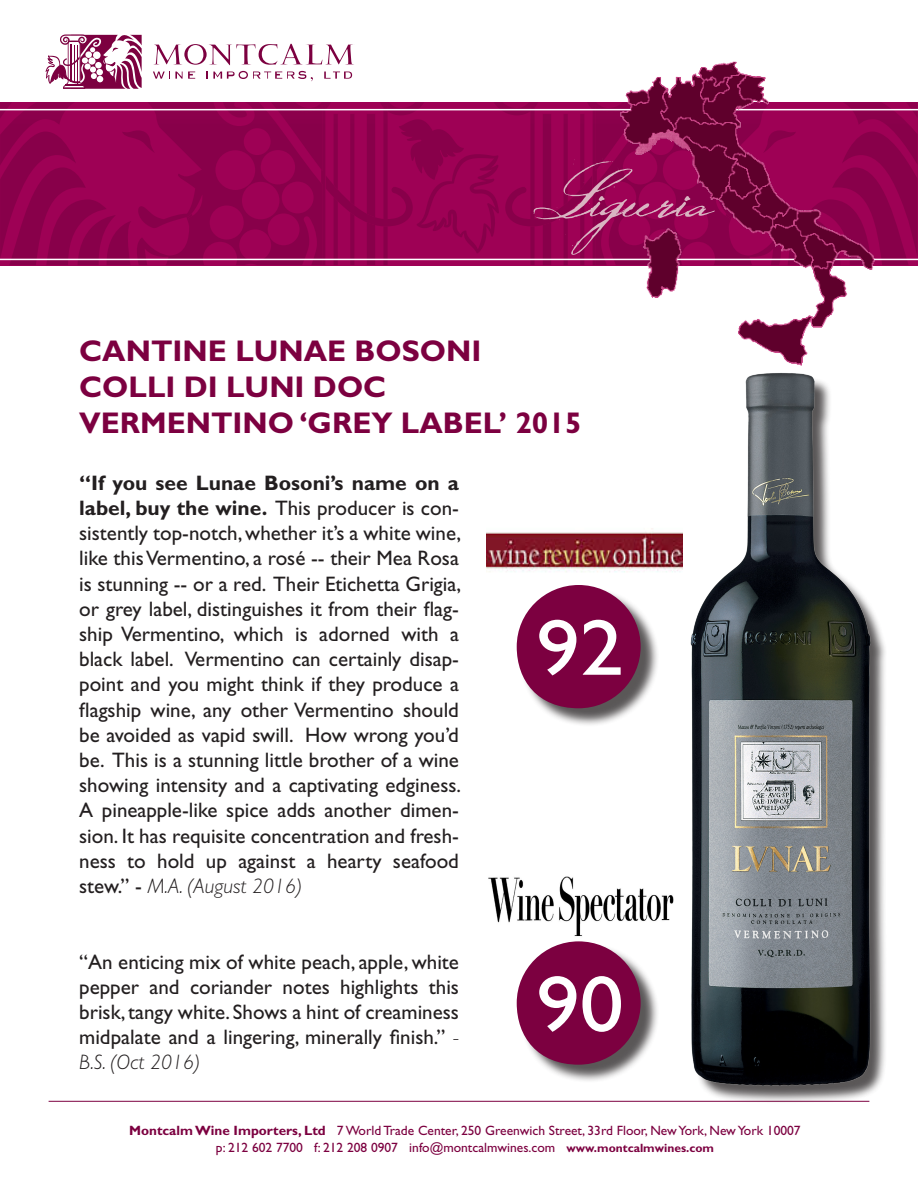
<style>
.page{position:relative;width:918px;height:1188px;background:#fff}
.page>*{position:absolute;margin:0;border:0;box-sizing:border-box;transform-origin:0 0}
.t1{font:79.65px "Gill Sans";color:#fff;scale:1.1 1}
.t2{font:67.5px "Californya C";color:#d9b5c2}
.t3{font:700 30px "Gill Sans";color:#7c0040}
.t4{font:21px/25.2px "Gill Sans";color:#231f20;text-align:justify}
.t5{font:13.5px "Gill Sans";color:#7c0040}
.s1{font-family:"Californya B"}
.s2{font-weight:700}
.s3{font-weight:300;font-style:italic}
.s4{font-weight:700;font-size:12px}
</style>
<div class="page">
<svg style="left:153px;top:72px;width:42px;height:7px"></svg>
<svg style="left:206px;top:71px;width:107px;height:10px"></svg>
<svg style="left:324px;top:72px;width:28px;height:7px"></svg>
<svg style="left:153px;top:44px;width:201px;height:21px"></svg>
<svg style="left:46px;top:34px;width:96px;height:55px"></svg>
<svg style="left:887px;top:102px;width:30px;height:163px"></svg>
<svg style="left:0;top:102px;width:116px;height:163px"></svg>
<svg style="left:122px;top:102px;width:495px;height:163px"></svg>
<hr style="left:0;top:109px;width:918px;height:1px;background:#fff">
<hr style="left:0;top:259px;width:918px;height:1px;background:#fff">
<img style="left:617px;top:61px;width:270px;height:290px">
<hr style="left:49px;top:1101px;width:820px;height:1px;background:#7c0040">
<div style="left:519px;top:587px;width:140px;height:140px;background:#231f20;opacity:.75"></div>
<div style="left:517px;top:585px;width:124px;height:123px;background:#7c0040;border-radius:50%"></div>
<img style="left:486px;top:528px;width:182px;height:44px">
<img style="left:668px;top:351px;width:217px;height:751px">
<div style="left:519px;top:944px;width:140px;height:139px;background:#231f20;opacity:.75"></div>
<div style="left:517px;top:941px;width:124px;height:124px;background:#7c0040;border-radius:50%"></div>
<img style="left:488px;top:868px;width:190px;height:70px">
<h2 class="t2" style="left:535px;top:156px;width:179px">Li<span class="s1">g</span>uria</h2>
<p class="t3" style="left:79px;top:333px;width:404px">CANTINE LUNAE BOSONI</p>
<p class="t3" style="left:79px;top:369px;width:309px">COLLI DI LUNI DOC</p>
<p class="t3" style="left:79px;top:405px;width:504px">VERMENTINO ‘GREY LABEL’ 2015</p>
<p class="t4" style="left:79px;top:470px;width:383px"><span class="s2">“If you see Lunae Bosoni’s name on a label, buy the wine.</span> This producer is con&shy;sistently top-notch, whether it’s a white wine, like this Vermentino, a rosé -- their Mea Rosa is stunning -- or a red. Their Etichetta Grigia, or grey label, distinguishes it from their flag&shy;ship Vermentino, which is adorned with a black label. Vermentino can certainly disap&shy;point and you might think if they produce a flagship wine, any other Vermentino should be avoided as vapid swill. How wrong you’d be. This is a stunning little brother of a wine showing intensity and a captivating edginess.<br>A pineapple-like spice adds another dimen&shy;sion. It has requisite concentration and fresh&shy;ness to hold up against a hearty seafood stew.” - <span class="s3">M.A. (August 2016)</span></p>
<p class="t4" style="left:79px;top:949px;width:381px">“An enticing mix of white peach, apple, white pepper and coriander notes highlights this brisk, tangy white. Shows a hint of creaminess midpalate and a lingering, minerally finish.” <span class="s3">- B.S. (Oct 2016)</span></p>
<p class="t1" style="left:536px;top:602px;width:81px">92</p>
<p class="t1" style="left:536px;top:959px;width:81px">90</p>
<p class="t5" style="left:129px;top:1123px;width:673px"><span class="s2">Montcalm Wine Importers, Ltd</span> 7 World Trade Center, 250 Greenwich Street, 33rd Floor, New York, New York 10007</p>
<p class="t5" style="left:216px;top:1139px;width:500px">p: 212 602 7700 f: 212 208 0907 info@montcalmwines.com <span class="s4">www.montcalmwines.com</span></p>
</div>
